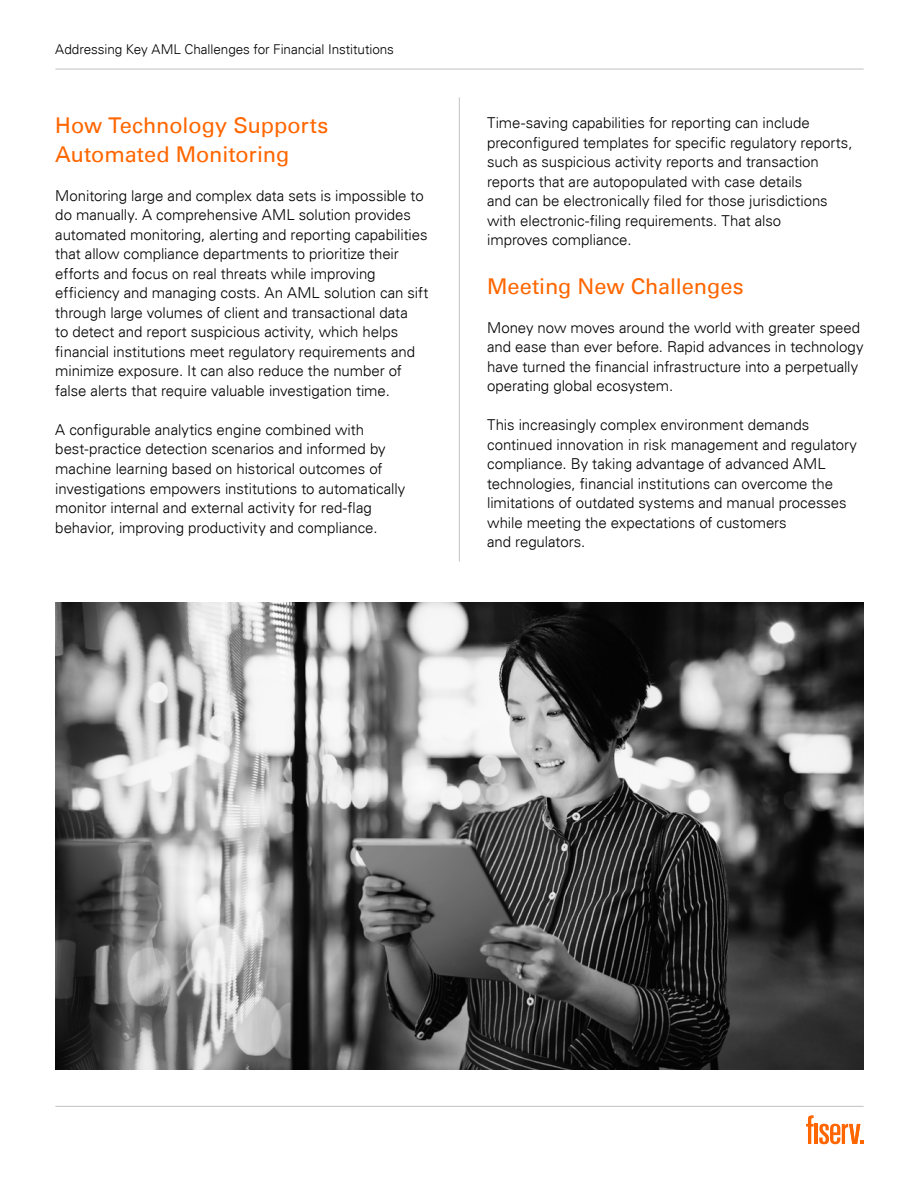
<style>
.page{position:relative;width:919px;height:1187px;background:#fff}
.page>*{position:absolute;margin:0;border:0;box-sizing:border-box;transform-origin:0 0}
.t1{font:21.75px/28.5px "Univers For Fiserv 55";letter-spacing:-.005em;color:#f60}
.t2{font:300 15px/19.5px "Univers For Fiserv 45";letter-spacing:-.005em;color:#000}
.t3{font:300 13.5px "Univers For Fiserv 45";letter-spacing:-.005em;color:#000}
</style>
<div class="page">
<svg style="left:819px;top:1123px;width:44px;height:21px"></svg>
<hr style="left:814px;top:1123px;width:3px;height:20px;background:#f60">
<svg style="left:806px;top:1115px;width:7px;height:28px"></svg>
<hr style="left:55px;top:1105px;width:808px;height:1px;background:#c2c2c2">
<hr style="left:459px;top:97px;width:1px;height:464px;background:#c2c2c2">
<hr style="left:55px;top:69px;width:808px;height:1px;background:#c2c2c2">
<img style="left:55px;top:602px;width:808px;height:467px">
<p class="t3" style="left:55px;top:41px;width:340px">Addressing Key AML Challenges for Financial Institutions</p>
<h1 class="t1" style="left:55px;top:111px;width:274px">How Technology Supports<br>Automated Monitoring</h1>
<p class="t2" style="left:55px;top:186px;width:374px">Monitoring large and complex data sets is impossible to do manually. A comprehensive AML solution provides automated monitoring, alerting and reporting capabilities that allow compliance departments to prioritize their efforts and focus on real threats while improving efficiency and managing costs. An AML solution can sift through large volumes of client and transactional data<br>to detect and report suspicious activity, which helps financial institutions meet regulatory requirements and minimize exposure. It can also reduce the number of false alerts that require valuable investigation time.</p>
<p class="t2" style="left:55px;top:420px;width:351px">A configurable analytics engine combined with best‑practice detection scenarios and informed by machine learning based on historical outcomes of investigations empowers institutions to automatically monitor internal and external activity for red-flag behavior, improving productivity and compliance.</p>
<p class="t2" style="left:487px;top:113px;width:367px">Time-saving capabilities for reporting can include preconfigured templates for specific regulatory reports, such as suspicious activity reports and transaction reports that are autopopulated with case details<br>and can be electronically filed for those jurisdictions with electronic-filing requirements. That also<br>improves compliance.</p>
<h1 class="t1" style="left:487px;top:272px;width:258px">Meeting New Challenges</h1>
<p class="t2" style="left:487px;top:317px;width:378px">Money now moves around the world with greater speed and ease than ever before. Rapid advances in technology have turned the financial infrastructure into a perpetually operating global ecosystem.</p>
<p class="t2" style="left:487px;top:415px;width:371px">This increasingly complex environment demands continued innovation in risk management and regulatory compliance. By taking advantage of advanced AML technologies, financial institutions can overcome the limitations of outdated systems and manual processes while meeting the expectations of customers<br>and regulators.</p>
</div>
